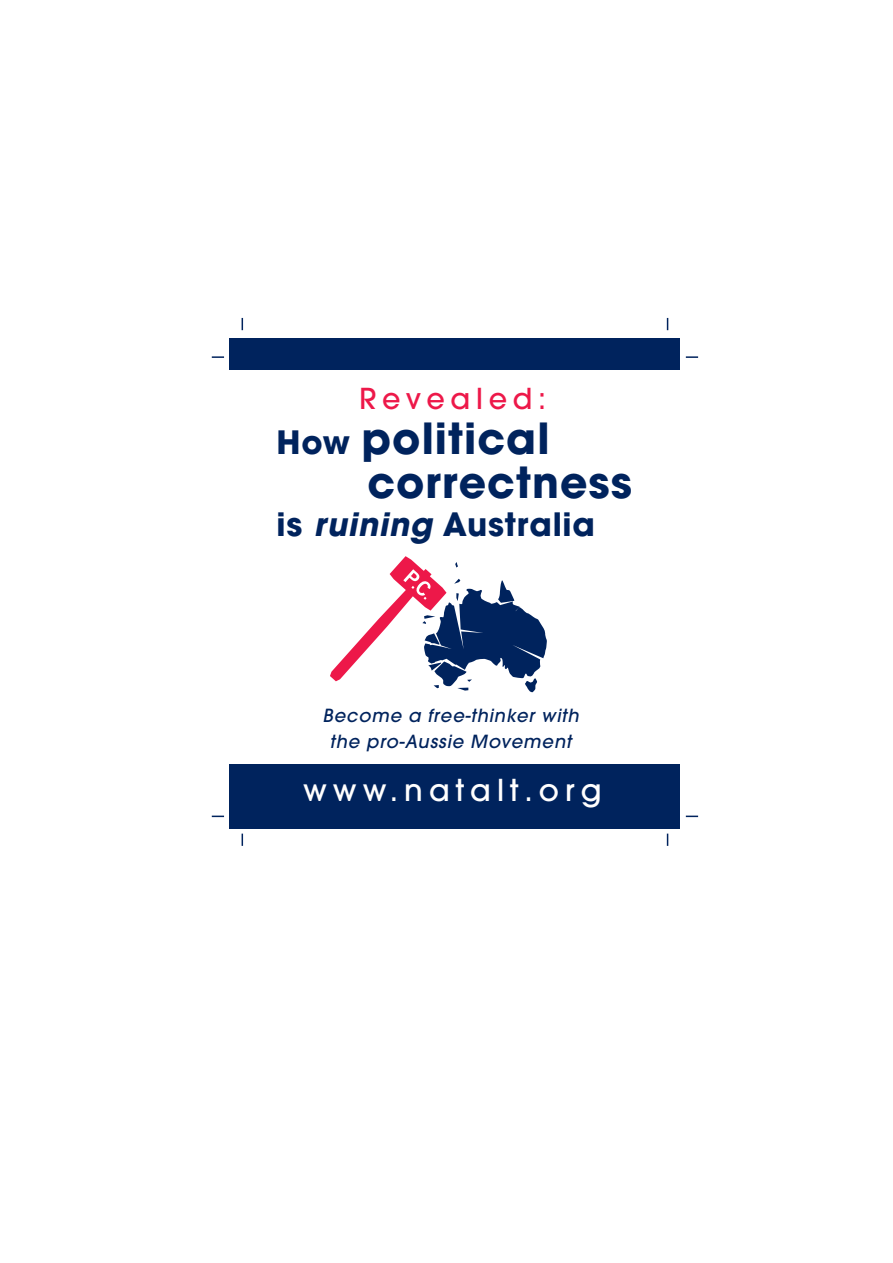
<style>
.page{position:relative;width:893px;height:1263px;background:#fff}
.page>*{position:absolute;margin:0;border:0;box-sizing:border-box;transform-origin:0 0}
.t1{font:700 42.6px "Avant Garde";letter-spacing:.025em;color:#00235d}
.t2{font:700 31.95px "Avant Garde";letter-spacing:.025em;color:#00235d}
.t3{font:500 30px "Avant Garde";letter-spacing:.2em;color:#fff}
.t4{font:500 28.65px "Avant Garde";letter-spacing:.2em;color:#ed1849}
.t5{font:italic 500 18px/25.5px "Avant Garde";letter-spacing:.05em;color:#00235d;text-align:center}
.s1{font-size:31.95px}
.s2{font-style:italic}
</style>
<div class="page">
<svg style="left:330px;top:556px;width:217px;height:137px"></svg>
<div style="left:230px;top:765px;width:450px;height:64px;background:#00235d"></div>
<div style="left:230px;top:338px;width:450px;height:32px;background:#00235d"></div>
<svg style="left:212px;top:356px;width:12px;height:2px"></svg>
<svg style="left:686px;top:356px;width:12px;height:2px"></svg>
<svg style="left:686px;top:816px;width:12px;height:1px"></svg>
<svg style="left:242px;top:834px;width:1px;height:12px"></svg>
<svg style="left:212px;top:816px;width:12px;height:1px"></svg>
<svg style="left:667px;top:834px;width:1px;height:12px"></svg>
<svg style="left:242px;top:318px;width:1px;height:12px"></svg>
<svg style="left:667px;top:318px;width:1px;height:12px"></svg>
<h3 class="t4" style="left:359px;top:388px;width:188px">Revealed:</h3>
<h1 class="t1" style="left:277px;top:423px;width:274px"><span class="s1">How</span> political</h1>
<h1 class="t1" style="left:367px;top:466px;width:266px">correctness</h1>
<h2 class="t2" style="left:277px;top:512px;width:320px">is <span class="s2">ruining</span> Australia</h2>
<p class="t5" style="left:322px;top:705px;width:258px">Become a free-thinker with the pro-Aussie Movement</p>
<h3 class="t3" style="left:303px;top:778px;width:300px">www.natalt.org</h3>
</div>
